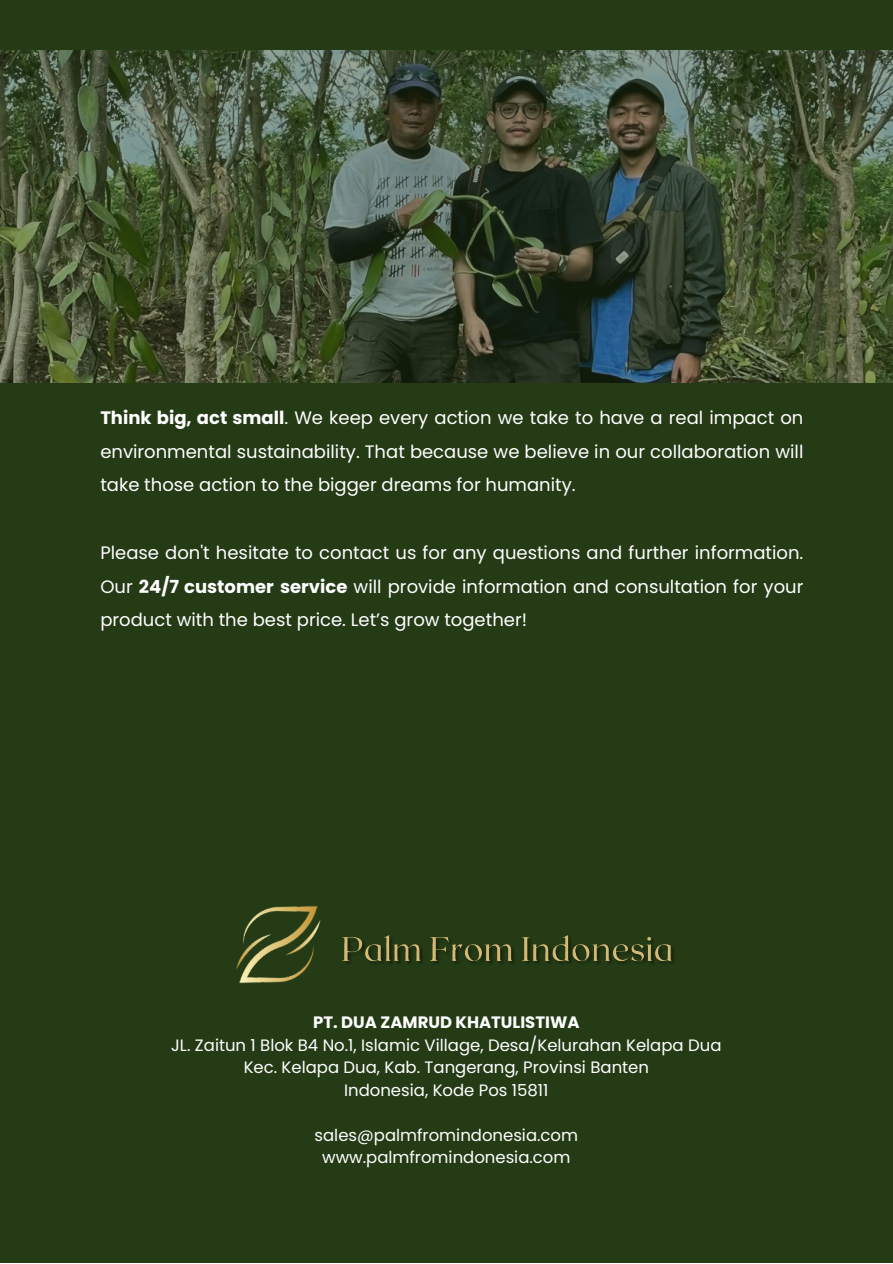
<style>
.page{position:relative;width:893px;height:1264px;background:#fff}
.page>*{position:absolute;margin:0;border:0;box-sizing:border-box;transform-origin:0 0}
.t1{font:18px/33.8px "Poppins";color:#fff;text-align:justify}
.t2{font:16.5px "Poppins";color:#fff}
.t3{font:700 16.5px "Poppins";color:#fff}
.s1{font-weight:700}
</style>
<div class="page">
<div style="left:0;top:0;width:892px;height:1262px;background:#243b16"></div>
<img style="left:0;top:51px;width:892px;height:332px">
<img style="left:236px;top:906px;width:85px;height:78px">
<img style="left:342px;top:935px;width:332px;height:29px">
<p class="t1" style="left:100px;top:401px;width:704px"><span class="s1">Think big, act small</span>. We keep every action we take to have a real impact on environmental sustainability. That because we believe in our collaboration will take those action to the bigger dreams for humanity.</p>
<p class="t1" style="left:100px;top:535px;width:704px">Please don't hesitate to contact us for any questions and further information.<br>Our <span class="s1">24/7 customer service</span> will provide information and consultation for your product with the best price. Let’s grow together!</p>
<p class="t3" style="left:313px;top:1010px;width:268px">PT. DUA ZAMRUD KHATULISTIWA</p>
<p class="t2" style="left:171px;top:1033px;width:551px">JL. Zaitun 1 Blok B4 No.1, Islamic Village, Desa/Kelurahan Kelapa Dua</p>
<p class="t2" style="left:244px;top:1055px;width:407px">Kec. Kelapa Dua, Kab. Tangerang, Provinsi Banten</p>
<p class="t2" style="left:344px;top:1078px;width:206px">Indonesia, Kode Pos 15811</p>
<p class="t2" style="left:314px;top:1123px;width:265px">sales@palmfromindonesia.com</p>
<p class="t2" style="left:322px;top:1145px;width:250px">www.palmfromindonesia.com</p>
</div>
